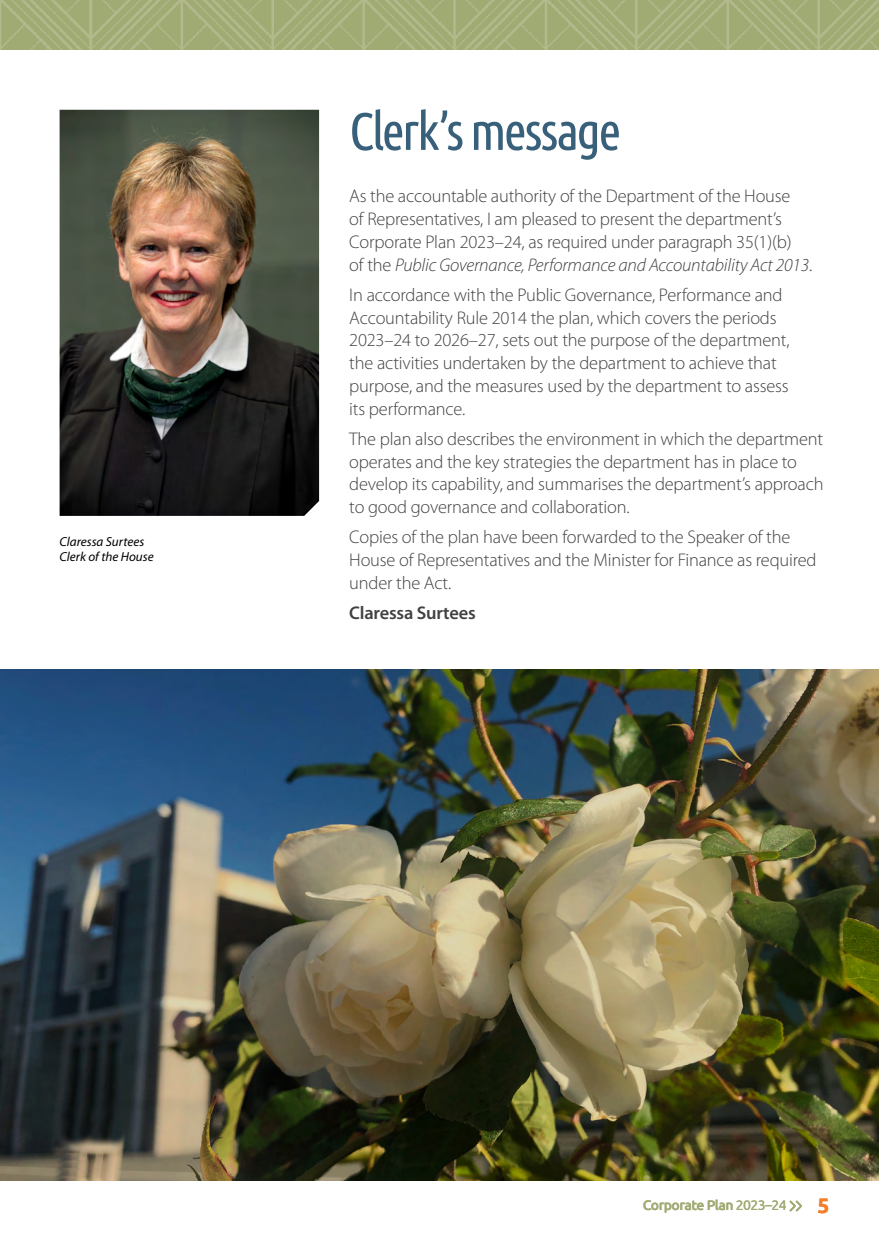
<style>
.page{position:relative;width:879px;height:1260px;background:#fff}
.page>*{position:absolute;margin:0;border:0;box-sizing:border-box;transform-origin:0 0}
.t1{font:52.5px "Ubuntu Condensed";letter-spacing:-.05em;color:#39607a}
.t2{font:700 21px "Ubuntu";color:#f57e29}
.t3{font:300 18.38px/22.8px "Myriad Pro";letter-spacing:-.01em;color:#414042}
.t4{font:600 18.38px "Myriad Pro";letter-spacing:-.01em;color:#414042}
.t5{font:500 14px "Ubuntu";letter-spacing:-.04em;color:#a0ab74}
.t6{font:italic 13.12px/15.8px "Myriad Pro";color:#000}
.s1{font-style:italic}
.s2{font-weight:400}
</style>
<div class="page">
<img style="left:0;top:0;width:878px;height:50px">
<img style="left:60px;top:110px;width:259px;height:406px">
<img style="left:0;top:669px;width:878px;height:512px">
<svg style="left:789px;top:1200px;width:13px;height:12px"></svg>
<p class="t6" style="left:60px;top:533px;width:96px">Claressa Surtees<br>Clerk of the House</p>
<h1 class="t1" style="left:349px;top:99px;width:273px">Clerk’s message</h1>
<p class="t3" style="left:349px;top:185px;width:464px">As the accountable authority of the Department of the House<br>of Representatives, I am pleased to present the department’s Corporate Plan 2023–24, as required under paragraph 35(1)(b)<br>of the <span class="s1">Public Governance, Performance and Accountability Act 2013</span>.</p>
<p class="t3" style="left:349px;top:283px;width:441px">In accordance with the Public Governance, Performance and Accountability Rule 2014 the plan, which covers the periods 2023–24 to 2026–27, sets out the purpose of the department, the activities undertaken by the department to achieve that purpose, and the measures used by the department to assess its performance.</p>
<p class="t3" style="left:349px;top:427px;width:475px">The plan also describes the environment in which the department operates and the key strategies the department has in place to develop its capability, and summarises the department’s approach to good governance and collaboration.</p>
<p class="t3" style="left:349px;top:526px;width:468px">Copies of the plan have been forwarded to the Speaker of the<br>House of Representatives and the Minister for Finance as required under the Act.</p>
<p class="t4" style="left:349px;top:601px;width:128px">Claressa Surtees</p>
<p class="t5" style="left:642px;top:1197px;width:145px">Corporate Plan <span class="s2">2023–24</span></p>
<p class="t2" style="left:816px;top:1193px;width:13px">5</p>
</div>
